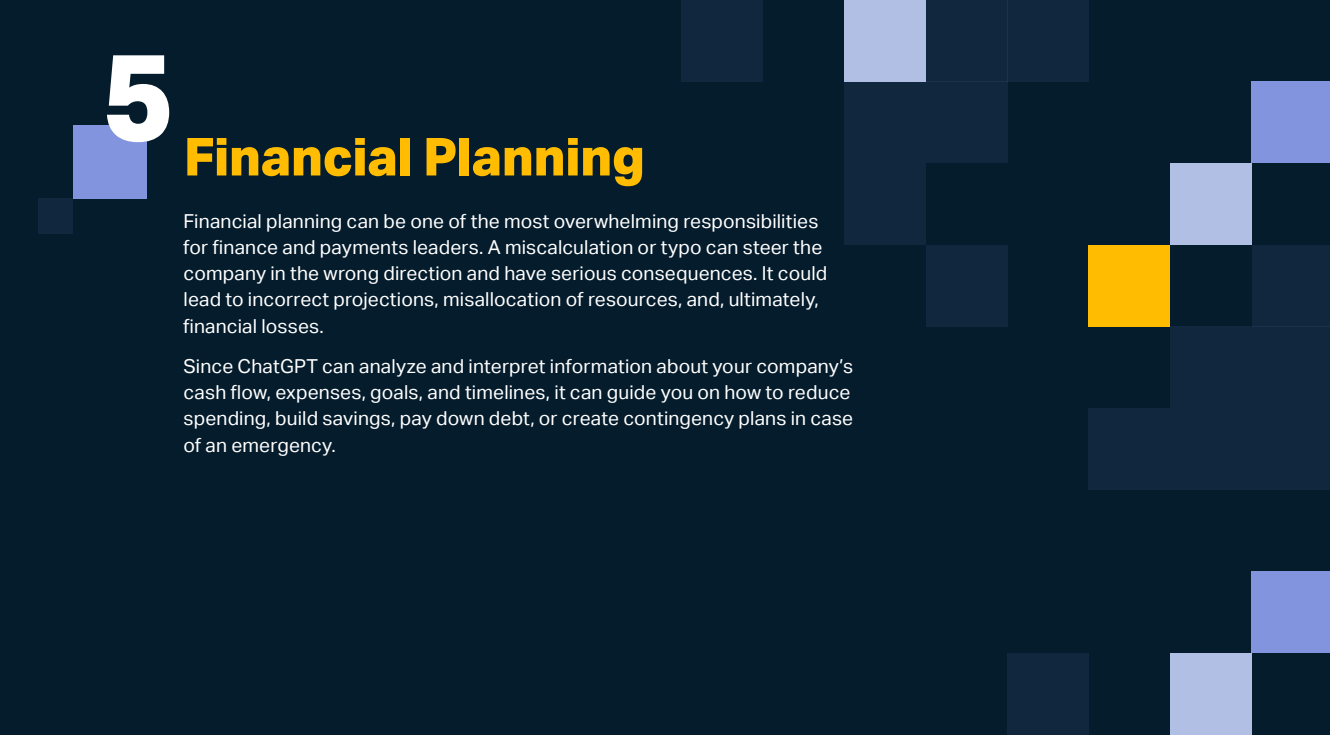
<style>
.page{position:relative;width:1330px;height:735px;background:#051c2c}
.page>*{position:absolute;margin:0;border:0;box-sizing:border-box;transform-origin:0 0}
.t1{font:800 122.5px "Aktiv Grotesk";color:#fff}
.t2{font:800 52.5px "Aktiv Grotesk";letter-spacing:-.005em;color:#ffbc00}
.Body{font:19.25px/26.2px "Aktiv Grotesk";letter-spacing:.01em;color:#fff}
</style>
<div class="page">
<div style="left:1252px;top:572px;width:78px;height:81px;background:#8194dd"></div>
<div style="left:1252px;top:82px;width:78px;height:81px;background:#8194dd"></div>
<div style="left:1170px;top:653px;width:82px;height:82px;background:#b0bfe3"></div>
<div style="left:1170px;top:163px;width:82px;height:82px;background:#b0bfe3"></div>
<div style="left:1089px;top:245px;width:81px;height:82px;background:#ffbc00"></div>
<div style="left:1008px;top:653px;width:81px;height:82px;background:#11273d"></div>
<div style="left:1008px;top:0;width:81px;height:82px;background:#11273d"></div>
<div style="left:926px;top:245px;width:82px;height:82px;background:#11273d"></div>
<div style="left:926px;top:82px;width:82px;height:81px;background:#11273d"></div>
<div style="left:681px;top:0;width:82px;height:82px;background:#11273d"></div>
<div style="left:926px;top:0;width:82px;height:82px;background:#11273d"></div>
<div style="left:844px;top:163px;width:82px;height:82px;background:#11273d"></div>
<div style="left:844px;top:82px;width:82px;height:81px;background:#11273d"></div>
<div style="left:844px;top:0;width:82px;height:82px;background:#b0bfe3"></div>
<div style="left:1088px;top:408px;width:82px;height:82px;background:#11273d"></div>
<div style="left:1170px;top:327px;width:82px;height:81px;background:#11273d"></div>
<div style="left:1252px;top:245px;width:78px;height:82px;background:#11273d"></div>
<div style="left:1252px;top:327px;width:78px;height:81px;background:#11273d"></div>
<div style="left:1252px;top:408px;width:78px;height:82px;background:#11273d"></div>
<div style="left:1170px;top:408px;width:82px;height:82px;background:#11273d"></div>
<div style="left:74px;top:125px;width:73px;height:74px;background:#8194dd"></div>
<div style="left:38px;top:199px;width:36px;height:35px;background:#11273d"></div>
<p class="t1" style="left:101px;top:26px;width:74px">5</p>
<p class="t2" style="left:184px;top:127px;width:463px">Financial Planning</p>
<p class="Body" style="left:183px;top:208px;width:646px">Financial planning can be one of the most overwhelming responsibilities for finance and payments leaders A. miscalculation or typo can steer the company in the wrong direction and have serious consequences It. could lead to incorrect projections, misallocation of resources, and, ultimately, financial losses.</p>
<p class="Body" style="left:183px;top:353px;width:671px">Since ChatGPT can analyze and interpret information about your company s’ cash flow, expenses, goals, and timelines it, can guide you on how to reduce spending, build savings, pay down debt, or create contingency plans in case of an emergency.</p>
</div>
